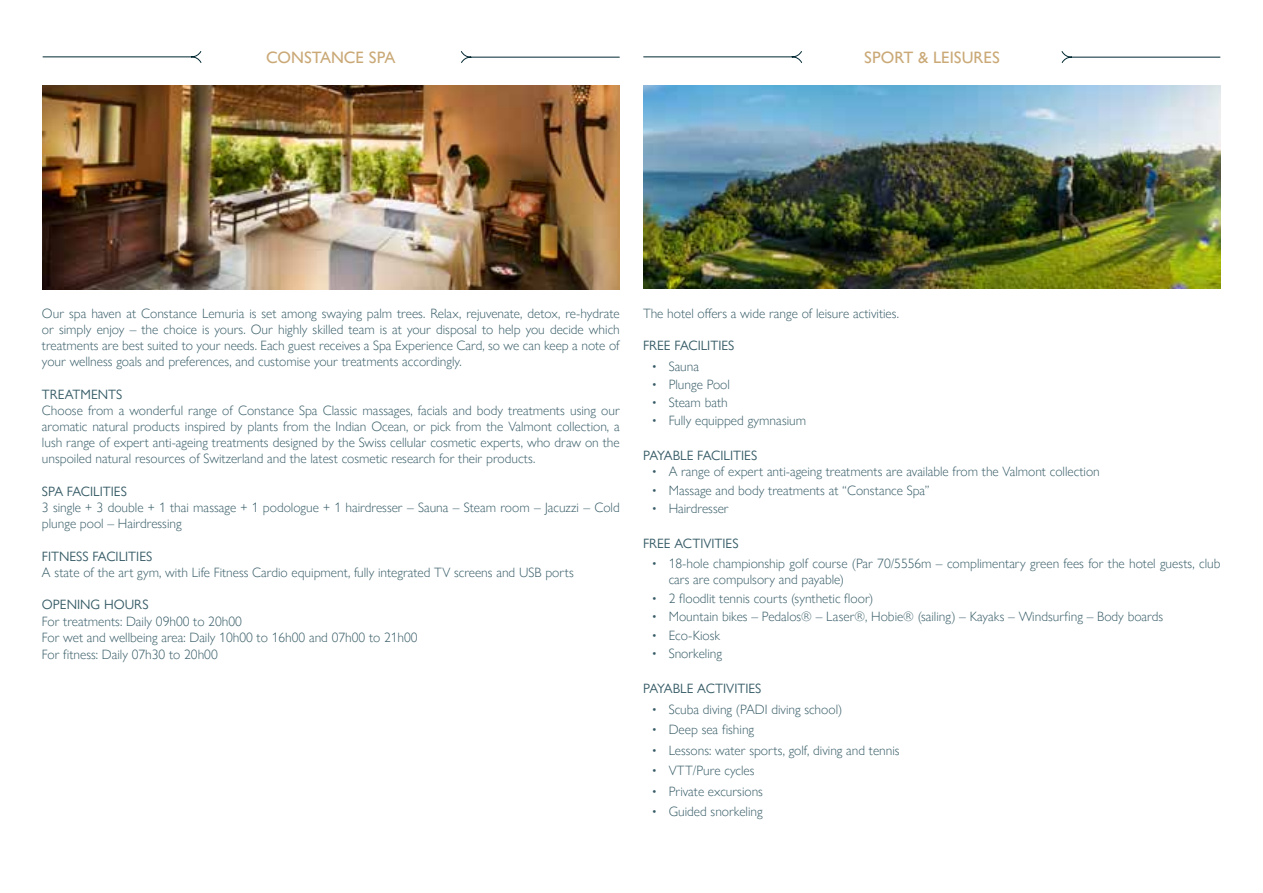
<style>
.page{position:relative;width:1263px;height:893px;background:#fff}
.page>*{position:absolute;margin:0;border:0;box-sizing:border-box;transform-origin:0 0}
.t1{font:500 16.5px "Gill Sans Nova";color:#caa977}
.t2{font:300 13.5px/16.2px "Gill Sans Nova";color:#375c67}
.t3{font:13.5px "Gill Sans Nova";color:#375c67}
</style>
<div class="page">
<img style="left:643px;top:85px;width:577px;height:203px">
<img style="left:42px;top:85px;width:578px;height:204px">
<svg style="left:42px;top:51px;width:578px;height:12px"></svg>
<svg style="left:643px;top:51px;width:578px;height:12px"></svg>
<p class="t1" style="left:266px;top:47px;width:131px">CONSTANCE SPA</p>
<p class="t1" style="left:864px;top:47px;width:137px">SPORT &amp; LEISURES</p>
<p class="t2" style="left:42px;top:305px;width:579px;text-align:justify">Our spa haven at Constance Lemuria is set among swaying palm trees. Relax, rejuvenate, detox, re-hydrate or simply enjoy – the choice is yours. Our highly skilled team is at your disposal to help you decide which treatments are best suited to your needs. Each guest receives a Spa Experience Card, so we can keep a note of your wellness goals and preferences, and customise your treatments accordingly.</p>
<p class="t3" style="left:42px;top:386px;width:82px">TREATMENTS</p>
<p class="t2" style="left:42px;top:402px;width:579px;text-align:justify">Choose from a wonderful range of Constance Spa Classic massages, facials and body treatments using our aromatic natural products inspired by plants from the Indian Ocean, or pick from the Valmont collection, a lush range of expert anti-ageing treatments designed by the Swiss cellular cosmetic experts, who draw on the unspoiled natural resources of Switzerland and the latest cosmetic research for their products.</p>
<p class="t3" style="left:42px;top:483px;width:86px">SPA FACILITIES</p>
<p class="t2" style="left:42px;top:499px;width:579px">3 single + 3 double + 1 thai massage + 1 podologue + 1 hairdresser – Sauna – Steam room – Jacuzzi – Cold plunge pool – Hairdressing</p>
<p class="t3" style="left:42px;top:548px;width:112px">FITNESS FACILITIES</p>
<p class="t2" style="left:42px;top:564px;width:533px">A state of the art gym, with Life Fitness Cardio equipment, fully integrated TV screens and USB ports</p>
<p class="t3" style="left:42px;top:596px;width:108px">OPENING HOURS</p>
<p class="t2" style="left:42px;top:613px;width:377px">For treatments: Daily 09h00 to 20h00<br>For wet and wellbeing area: Daily 10h00 to 16h00 and 07h00 to 21h00<br>For fitness: Daily 07h30 to 20h00</p>
<p class="t2" style="left:643px;top:305px;width:257px">The hotel offers a wide range of leisure activities.</p>
<p class="t3" style="left:643px;top:337px;width:93px">FREE FACILITIES</p>
<p class="t2" style="left:652px;top:358px;width:49px">• Sauna</p>
<p class="t2" style="left:652px;top:376px;width:80px">• Plunge Pool</p>
<p class="t2" style="left:652px;top:394px;width:78px">• Steam bath</p>
<p class="t2" style="left:652px;top:413px;width:156px">• Fully equipped gymnasium</p>
<p class="t3" style="left:643px;top:447px;width:116px">PAYABLE FACILITIES</p>
<p class="t2" style="left:652px;top:463px;width:450px">• A range of expert anti-ageing treatments are available from the Valmont collection</p>
<p class="t2" style="left:652px;top:482px;width:279px">• Massage and body treatments at “Constance Spa”</p>
<p class="t2" style="left:652px;top:500px;width:79px">• Hairdresser</p>
<p class="t3" style="left:643px;top:535px;width:97px">FREE ACTIVITIES</p>
<p class="t2" style="left:669px;top:555px;width:553px;text-indent:-17px">• 18-hole championship golf course (Par 70/5556m – complimentary green fees for the hotel guests, club cars are compulsory and payable)</p>
<p class="t2" style="left:652px;top:590px;width:223px">• 2 floodlit tennis courts (synthetic floor)</p>
<p class="t2" style="left:652px;top:608px;width:513px">• Mountain bikes – Pedalos® – Laser®, Hobie® (sailing) – Kayaks – Windsurfing – Body boards</p>
<p class="t2" style="left:652px;top:627px;width:70px">• Eco-Kiosk</p>
<p class="t2" style="left:652px;top:645px;width:72px">• Snorkeling</p>
<p class="t3" style="left:643px;top:680px;width:120px">PAYABLE ACTIVITIES</p>
<p class="t2" style="left:652px;top:701px;width:192px">• Scuba diving (PADI diving school)</p>
<p class="t2" style="left:652px;top:721px;width:104px">• Deep sea fishing</p>
<p class="t2" style="left:652px;top:742px;width:249px">• Lessons: water sports, golf, diving and tennis</p>
<p class="t2" style="left:652px;top:762px;width:104px">• VTT/Pure cycles</p>
<p class="t2" style="left:652px;top:783px;width:113px">• Private excursions</p>
<p class="t2" style="left:652px;top:803px;width:112px">• Guided snorkeling</p>
</div>
